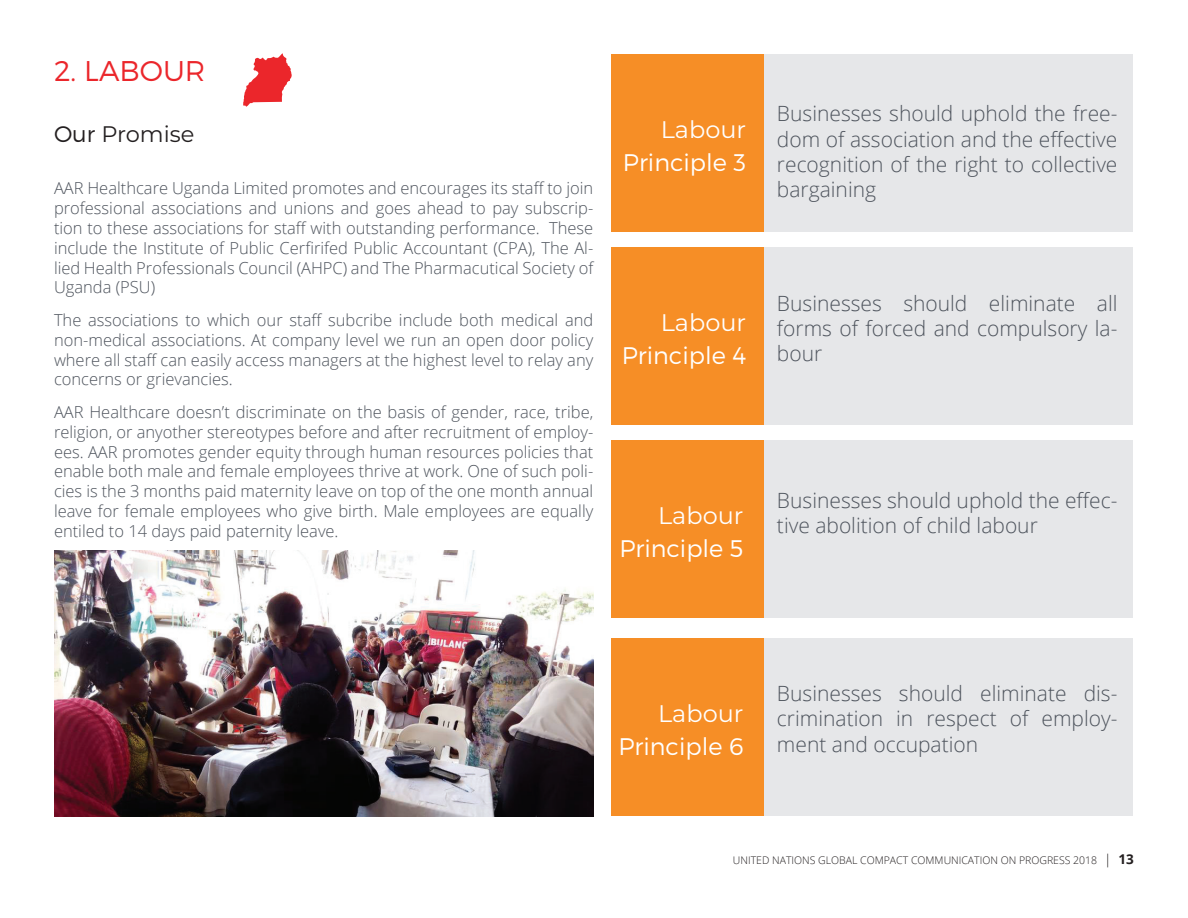
<style>
.page{position:relative;width:1188px;height:918px;background:#fff}
.page>*{position:absolute;margin:0;border:0;box-sizing:border-box;transform-origin:0 0}
.t1{font:300 28.5px "Montserrat";color:#eb262b}
.t2{font:300 24px "Montserrat";color:#fff}
.t3{font:24px "Montserrat";color:#fff}
.t4{font:22.5px "Montserrat";color:#231f20}
.t5{font:300 21px/25.2px "Open Sans";color:#4e545d;text-align:justify}
.t6{font:300 16.5px/19.8px "Open Sans";color:#4e545d;text-align:justify}
.t7{font:300 10.5px "Open Sans";color:#231f20}
.s1{font-weight:300}
.s2{font-size:13.5px}
.s3{font-weight:700;font-size:13.5px}
</style>
<div class="page">
<div style="left:612px;top:54px;width:152px;height:178px;background:#f68e26"></div>
<div style="left:612px;top:440px;width:152px;height:178px;background:#f68e26"></div>
<div style="left:612px;top:247px;width:152px;height:178px;background:#f68e26"></div>
<div style="left:612px;top:638px;width:152px;height:177px;background:#f68e26"></div>
<div style="left:764px;top:54px;width:369px;height:178px;background:#e6e7e9"></div>
<div style="left:764px;top:440px;width:369px;height:178px;background:#e6e7e9"></div>
<div style="left:764px;top:247px;width:369px;height:178px;background:#e6e7e9"></div>
<div style="left:764px;top:638px;width:369px;height:177px;background:#e6e7e9"></div>
<img style="left:54px;top:550px;width:539px;height:266px">
<svg style="left:243px;top:53px;width:49px;height:54px"></svg>
<h1 class="t1" style="left:54px;top:53px;width:153px">2. LABOUR</h1>
<h3 class="t4" style="left:54px;top:119px;width:142px"><span class="s1">Our</span> Promise</h3>
<p class="t6" style="left:54px;top:178px;width:541px">AAR Healthcare Uganda Limited promotes and encourages its staff to join professional associations and unions and goes ahead to pay subscrip&shy;tion to these associations for staff with outstanding performance. These include the Institute of Public Cerfirifed Public Accountant (CPA), The Al&shy;lied Health Professionals Council (AHPC) and The Pharmacutical Society of Uganda (PSU)</p>
<p class="t6" style="left:54px;top:310px;width:541px">The associations to which our staff subcribe include both medical and non-medical associations. At company level we run an open door policy where all staff can easily access managers at the highest level to relay any concerns or grievancies.</p>
<p class="t6" style="left:54px;top:402px;width:541px">AAR Healthcare doesn’t discriminate on the basis of gender, race, tribe, religion, or anyother stereotypes before and after recruitment of employ&shy;ees. AAR promotes gender equity through human resources policies that enable both male and female employees thrive at work. One of such poli&shy;cies is the 3 months paid maternity leave on top of the one month annual leave for female employees who give birth. Male employees are equally entiled to 14 days paid paternity leave.</p>
<h2 class="t3" style="left:661px;top:113px;width:87px">Labour</h2>
<h2 class="t2" style="left:623px;top:148px;width:125px">Principle 3</h2>
<h2 class="t3" style="left:661px;top:306px;width:87px">Labour</h2>
<h2 class="t2" style="left:622px;top:341px;width:126px">Principle 4</h2>
<h2 class="t3" style="left:658px;top:499px;width:87px">Labour</h2>
<h2 class="t2" style="left:619px;top:534px;width:126px">Principle 5</h2>
<p class="t5" style="left:777px;top:101px;width:342px">Businesses should uphold the free&shy;dom of association and the effective recognition of the right to collective bargaining</p>
<p class="t5" style="left:777px;top:290px;width:342px">Businesses should eliminate all forms of forced and compulsory la&shy;bour</p>
<p class="t5" style="left:777px;top:487px;width:342px">Businesses should uphold the effec&shy;tive abolition of child labour</p>
<h2 class="t3" style="left:658px;top:697px;width:87px">Labour</h2>
<h2 class="t2" style="left:618px;top:732px;width:127px">Principle 6</h2>
<p class="t5" style="left:777px;top:680px;width:342px">Businesses should eliminate dis&shy;crimination in respect of employ&shy;ment and occupation</p>
<p class="t7" style="left:733px;top:853px;width:403px">UNITED NATIONS GLOBAL COMPACT COMMUNICATION ON PROGRESS 2018 <span class="s2">|</span> <span class="s3">13</span></p>
</div>
